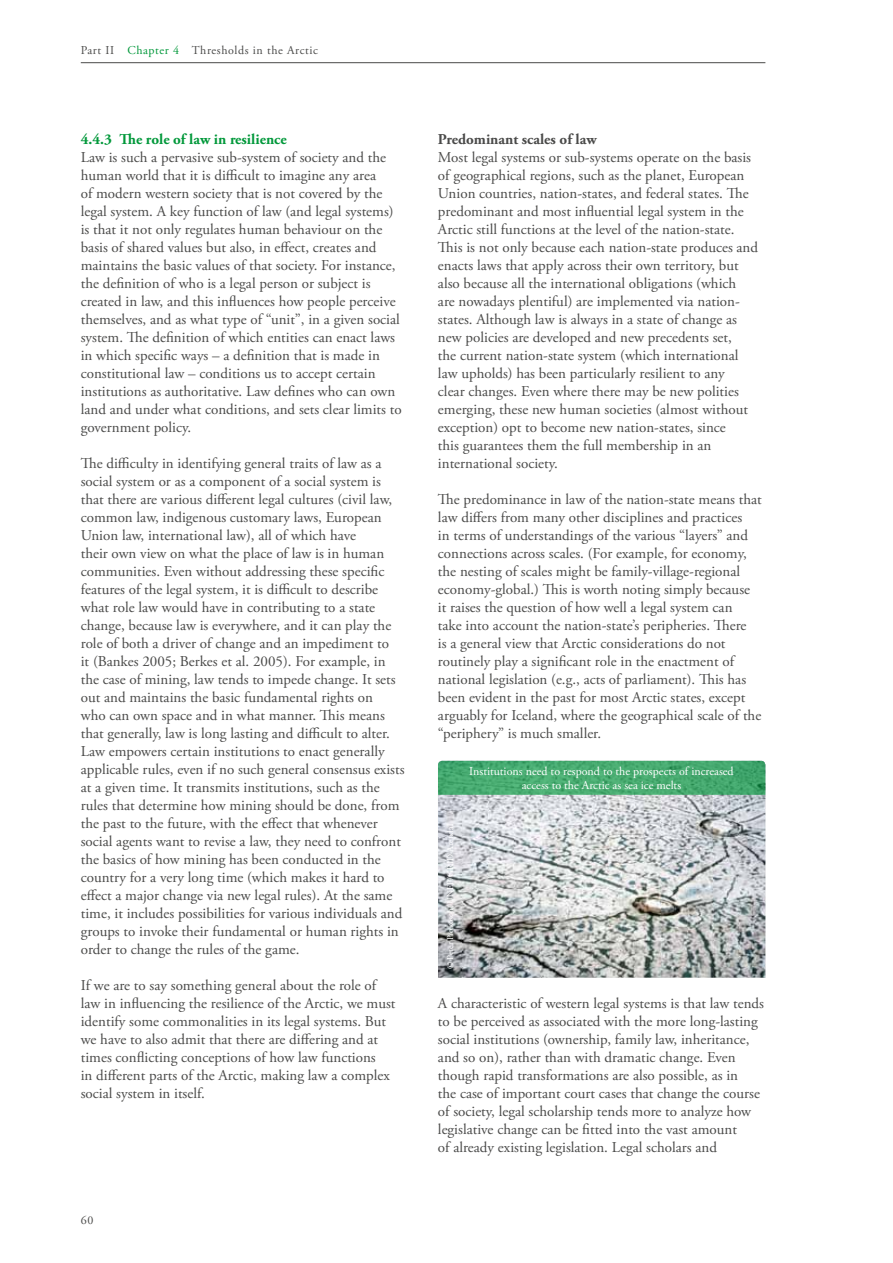
<style>
.page{position:relative;width:893px;height:1263px;background:#fff}
.page>*{position:absolute;margin:0;border:0;box-sizing:border-box;transform-origin:0 0}
.t1{font:15px/18px "Adobe Garamond Pro";color:#4a4a49}
.t2{font:700 15px "Adobe Garamond Pro";color:#00983a}
.t3{font:700 15px "Adobe Garamond Pro";color:#4a4a49}
.t4{font:12px/13.5px "Adobe Garamond Pro";color:#fff;text-align:center}
.t5{font:12px "Adobe Garamond Pro";letter-spacing:.05em;color:#4a4a49}
.t6{font:9px "Adobe Garamond Pro";color:#fff}
.s1{color:#00983a}
</style>
<div class="page">
<hr style="left:81px;top:62px;width:684px;height:1px;background:#4a4a49">
<img style="left:438px;top:795px;width:327px;height:183px">
<svg style="left:438px;top:761px;width:327px;height:34px;background:#46a96f"></svg>
<p class="t5" style="left:81px;top:43px;width:239px">Part II <span class="s1">Chapter 4</span> Thresholds in the Arctic</p>
<p class="t2" style="left:81px;top:131px;width:208px">4.4.3 The role of law in resilience</p>
<p class="t1" style="left:81px;top:149px;width:322px">Law is such a pervasive sub-system of society and the human world that it is difficult to imagine any area<br>of modern western society that is not covered by the legal system. A key function of law (and legal systems) is that it not only regulates human behaviour on the basis of shared values but also, in effect, creates and maintains the basic values of that society. For instance, the definition of who is a legal person or subject is created in law, and this influences how people perceive themselves, and as what type of “unit”, in a given social system. The definition of which entities can enact laws in which specific ways – a definition that is made in constitutional law – conditions us to accept certain institutions as authoritative. Law defines who can own land and under what conditions, and sets clear limits to government policy.</p>
<p class="t1" style="left:81px;top:455px;width:325px">The difficulty in identifying general traits of law as a social system or as a component of a social system is that there are various different legal cultures (civil law, common law, indigenous customary laws, European Union law, international law), all of which have<br>their own view on what the place of law is in human communities. Even without addressing these specific features of the legal system, it is difficult to describe what role law would have in contributing to a state change, because law is everywhere, and it can play the role of both a driver of change and an impediment to<br>it (Bankes 2005; Berkes et al. 2005). For example, in the case of mining, law tends to impede change. It sets out and maintains the basic fundamental rights on<br>who can own space and in what manner. This means that generally, law is long lasting and difficult to alter.<br>Law empowers certain institutions to enact generally applicable rules, even if no such general consensus exists at a given time. It transmits institutions, such as the rules that determine how mining should be done, from the past to the future, with the effect that whenever social agents want to revise a law, they need to confront the basics of how mining has been conducted in the country for a very long time (which makes it hard to effect a major change via new legal rules). At the same time, it includes possibilities for various individuals and groups to invoke their fundamental or human rights in order to change the rules of the game.</p>
<p class="t1" style="left:81px;top:977px;width:316px">If we are to say something general about the role of law in influencing the resilience of the Arctic, we must identify some commonalities in its legal systems. But we have to also admit that there are differing and at times conflicting conceptions of how law functions<br>in different parts of the Arctic, making law a complex social system in itself.</p>
<p class="t5" style="left:81px;top:1213px;width:14px">60</p>
<p class="t3" style="left:438px;top:131px;width:160px">Predominant scales of law</p>
<p class="t1" style="left:438px;top:149px;width:322px">Most legal systems or sub-systems operate on the basis of geographical regions, such as the planet, European Union countries, nation-states, and federal states. The predominant and most influential legal system in the Arctic still functions at the level of the nation-state.<br>This is not only because each nation-state produces and enacts laws that apply across their own territory, but also because all the international obligations (which<br>are nowadays plentiful) are implemented via nation&shy;states. Although law is always in a state of change as new policies are developed and new precedents set,<br>the current nation-state system (which international law upholds) has been particularly resilient to any<br>clear changes. Even where there may be new polities emerging, these new human societies (almost without exception) opt to become new nation-states, since<br>this guarantees them the full membership in an international society.</p>
<p class="t1" style="left:438px;top:491px;width:325px">The predominance in law of the nation-state means that law differs from many other disciplines and practices<br>in terms of understandings of the various “layers” and connections across scales. (For example, for economy, the nesting of scales might be family-village-regional economy-global.) This is worth noting simply because it raises the question of how well a legal system can<br>take into account the nation-state’s peripheries. There<br>is a general view that Arctic considerations do not routinely play a significant role in the enactment of national legislation (e.g., acts of parliament). This has been evident in the past for most Arctic states, except arguably for Iceland, where the geographical scale of the “periphery” is much smaller.</p>
<p class="t6" style="left:445px;top:969px;width:146px;rotate:-90deg">© Peter Prokosch, UNEP/GRID-Arendal</p>
<p class="t4" style="left:469px;top:765px;width:266px">Institutions need to respond to the prospects of increased access to the Arctic as sea ice melts</p>
<p class="t1" style="left:438px;top:995px;width:328px">A characteristic of western legal systems is that law tends to be perceived as associated with the more long-lasting social institutions (ownership, family law, inheritance, and so on), rather than with dramatic change. Even though rapid transformations are also possible, as in<br>the case of important court cases that change the course of society, legal scholarship tends more to analyze how legislative change can be fitted into the vast amount<br>of already existing legislation. Legal scholars and</p>
</div>
